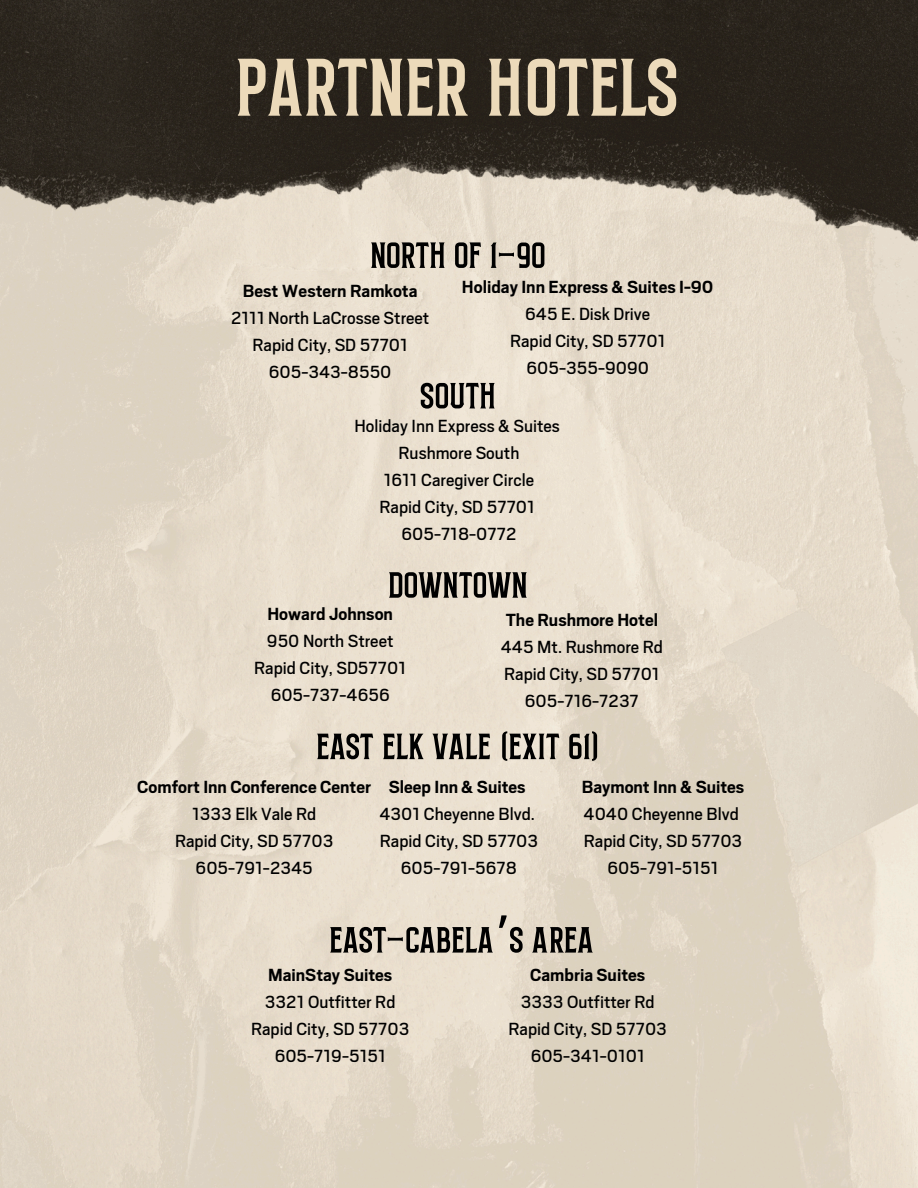
<style>
.page{position:relative;width:918px;height:1188px;background:#fff}
.page>*{position:absolute;margin:0;border:0;box-sizing:border-box;transform-origin:0 0}
.t1{font:114px "Northead";color:#ecdaba}
.t2{font:51px "Northead";color:#000}
.t3{font:19.5px "Scout";color:#000}
.t4{font:700 19.5px "Scout";color:#000}
.s1{font-family:"Noto Sans Gurmukhi"}
</style>
<div class="page">
<img style="left:0;top:242px;width:918px;height:946px">
<img style="left:0;top:0;width:918px;height:242px">
<h1 class="t1" style="left:238px;top:33px;width:444px">Partner Hotels</h1>
<p class="t2" style="left:371px;top:231px;width:177px">North of 1-90</p>
<p class="t4" style="left:243px;top:282px;width:176px">Best Western Ramkota</p>
<p class="t3" style="left:231px;top:309px;width:200px">2111 North LaCrosse Street</p>
<p class="t3" style="left:252px;top:336px;width:157px">Rapid City, SD 57701</p>
<p class="t3" style="left:269px;top:363px;width:124px">605-343-8550</p>
<p class="t2" style="left:421px;top:371px;width:77px">South</p>
<p class="t3" style="left:354px;top:416px;width:207px">Holiday Inn Express &amp; Suites</p>
<p class="t3" style="left:399px;top:443px;width:122px">Rushmore South</p>
<p class="t3" style="left:384px;top:470px;width:152px">1611 Caregiver Circle</p>
<h2 class="t3" style="left:379px;top:497px;width:157px">Rapid City, SD 57701</h2>
<p class="t3" style="left:401px;top:524px;width:117px">605-718-0772</p>
<p class="t2" style="left:389px;top:561px;width:141px">Downtown</p>
<p class="t4" style="left:462px;top:277px;width:253px">Holiday Inn Express &amp; Suites I-90</p>
<p class="t3" style="left:525px;top:304px;width:126px">645 E. Disk Drive</p>
<p class="t3" style="left:510px;top:331px;width:157px">Rapid City, SD 57701</p>
<h2 class="t3" style="left:527px;top:358px;width:124px">605-355-9090</h2>
<p class="t4" style="left:267px;top:605px;width:127px">Howard Johnson</p>
<p class="t3" style="left:267px;top:632px;width:128px">950 North Street</p>
<p class="t3" style="left:254px;top:659px;width:153px">Rapid City, SD57701</p>
<p class="t3" style="left:271px;top:686px;width:121px">605-737-4656</p>
<p class="t4" style="left:506px;top:610px;width:154px">The Rushmore Hotel</p>
<p class="t3" style="left:501px;top:637px;width:164px">445 Mt. Rushmore Rd</p>
<p class="t3" style="left:504px;top:664px;width:157px">Rapid City, SD 57701</p>
<p class="t3" style="left:525px;top:691px;width:116px">605-716-7237</p>
<h2 class="t2" style="left:317px;top:722px;width:285px">East Elk Vale (Exit 61)</h2>
<p class="t4" style="left:137px;top:777px;width:235px">Comfort Inn Conference Center</p>
<p class="t3" style="left:192px;top:804px;width:126px">1333 Elk Vale Rd</p>
<p class="t3" style="left:175px;top:831px;width:160px">Rapid City, SD 57703</p>
<p class="t3" style="left:196px;top:858px;width:119px">605-791-2345</p>
<p class="t4" style="left:389px;top:777px;width:138px">Sleep Inn &amp; Suites</p>
<p class="t3" style="left:380px;top:804px;width:157px">4301 Cheyenne Blvd.</p>
<p class="t3" style="left:380px;top:831px;width:160px">Rapid City, SD 57703</p>
<p class="t3" style="left:401px;top:858px;width:118px">605-791-5678</p>
<p class="t4" style="left:582px;top:777px;width:164px">Baymont Inn &amp; Suites</p>
<p class="t3" style="left:584px;top:804px;width:157px">4040 Cheyenne Blvd</p>
<p class="t3" style="left:584px;top:831px;width:160px">Rapid City, SD 57703</p>
<p class="t3" style="left:607px;top:858px;width:113px">605-791-5151</p>
<h2 class="t2" style="left:330px;top:916px;width:266px">East-Cabela<span class="s1">’</span>s Area</h2>
<p class="t4" style="left:268px;top:966px;width:126px">MainStay Suites</p>
<p class="t3" style="left:265px;top:993px;width:132px">3321 Outfitter Rd</p>
<p class="t3" style="left:251px;top:1020px;width:160px">Rapid City, SD 57703</p>
<p class="t3" style="left:275px;top:1047px;width:113px">605-719-5151</p>
<p class="t4" style="left:530px;top:966px;width:117px">Cambria Suites</p>
<p class="t3" style="left:521px;top:993px;width:135px">3333 Outfitter Rd</p>
<p class="t3" style="left:509px;top:1020px;width:160px">Rapid City, SD 57703</p>
<p class="t3" style="left:531px;top:1047px;width:116px">605-341-0101</p>
</div>
